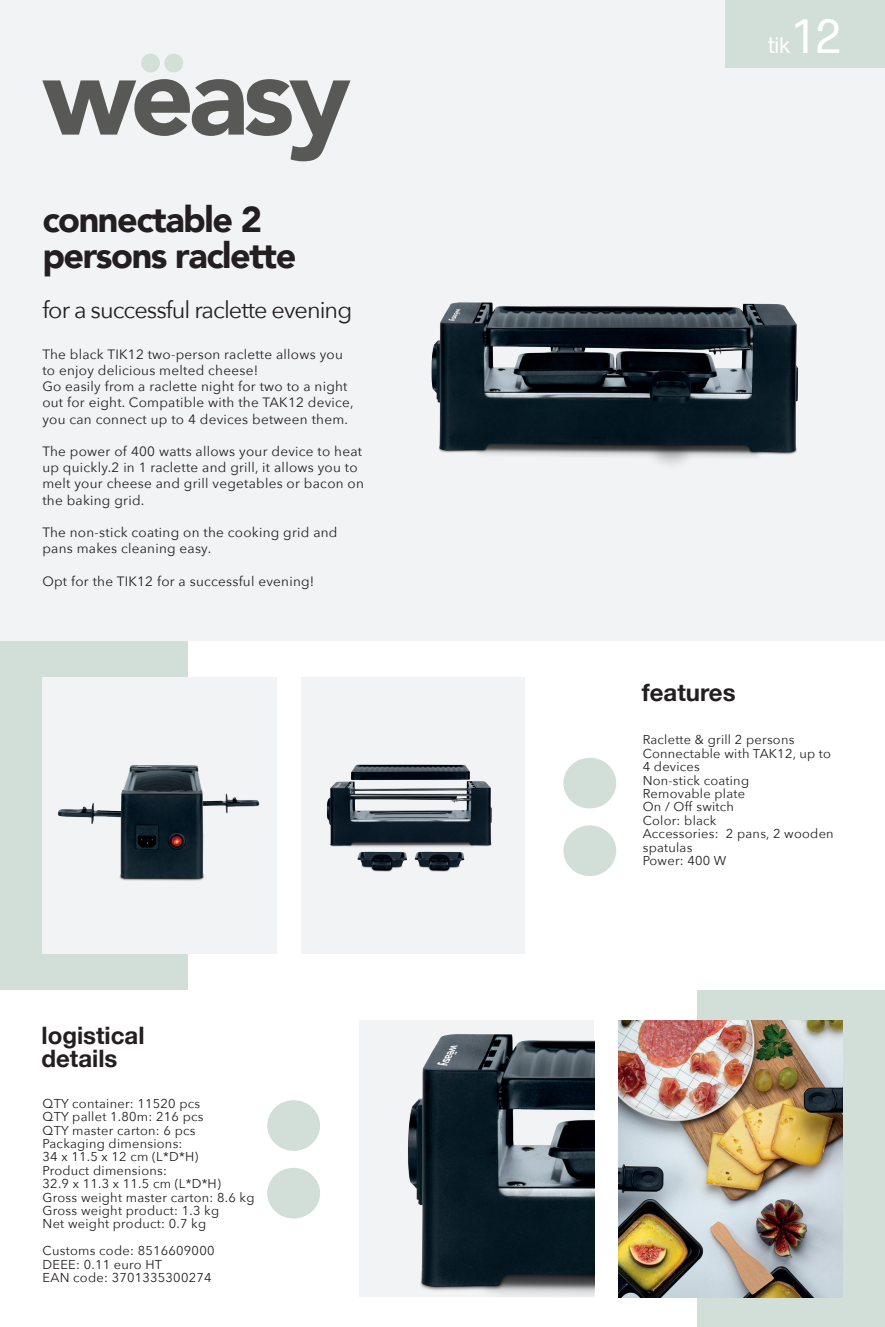
<style>
.page{position:relative;width:885px;height:1327px;background:#fff}
.page>*{position:absolute;margin:0;border:0;box-sizing:border-box;transform-origin:0 0}
.t1{font:900 36px/36px "Avenir";letter-spacing:-.04em;color:#231f20}
.t2{font:700 24px "Helvetica Neue";color:#231f20}
.t3{font:23.4px "Avenir Next";letter-spacing:-.04em;color:#231f20}
.t4{font:22.8px "Radnika Next";color:#fff}
.t5{font:13.5px/16.2px "Avenir Next";letter-spacing:.02em;color:#231f20}
.t6{font:12.9px/13.4px "Avenir Next";letter-spacing:.02em;color:#231f20}
.s1{font-size:48.75px}
</style>
<div class="page">
<div style="left:697px;top:990px;width:187px;height:337px;background:#d2dfd8"></div>
<div style="left:302px;top:677px;width:222px;height:277px;background:#f2f3f4"></div>
<div style="left:0;top:640px;width:188px;height:350px;background:#d2dfd8"></div>
<div style="left:42px;top:677px;width:235px;height:277px;background:#f2f3f4"></div>
<div style="left:0;top:0;width:884px;height:640px;background:#f2f3f4"></div>
<div style="left:725px;top:0;width:159px;height:67px;background:#d2dfd8"></div>
<svg style="left:141px;top:54px;width:42px;height:18px"></svg>
<svg style="left:42px;top:79px;width:308px;height:82px"></svg>
<div style="left:563px;top:825px;width:53px;height:51px;background:#d2dfd8;border-radius:50%"></div>
<div style="left:563px;top:758px;width:53px;height:50px;background:#d2dfd8;border-radius:50%"></div>
<div style="left:267px;top:1100px;width:53px;height:51px;background:#d2dfd8;border-radius:50%"></div>
<div style="left:267px;top:1167px;width:53px;height:51px;background:#d2dfd8;border-radius:50%"></div>
<img style="left:359px;top:1020px;width:235px;height:277px">
<img style="left:618px;top:1020px;width:224px;height:277px">
<img style="left:58px;top:765px;width:202px;height:116px">
<img style="left:326px;top:764px;width:166px;height:108px">
<img style="left:347px;top:140px;width:452px;height:324px">
<p class="t1" style="left:42px;top:200px;width:255px">connectable 2 persons raclette</p>
<p class="t3" style="left:42px;top:290px;width:311px">for a successful raclette evening</p>
<p class="t5" style="left:42px;top:345px;width:302px">The black TIK12 two-person raclette allows you to enjoy delicious melted cheese!</p>
<p class="t5" style="left:42px;top:378px;width:313px">Go easily from a raclette night for two to a night out for eight. Compatible with the TAK12 device, you can connect up to 4 devices between them.</p>
<p class="t5" style="left:42px;top:443px;width:323px">The power of 400 watts allows your device to heat up quickly.2 in 1 raclette and grill, it allows you to melt your cheese and grill vegetables or bacon on the baking grid.</p>
<p class="t5" style="left:42px;top:524px;width:297px">The non-stick coating on the cooking grid and pans makes cleaning easy.</p>
<p class="t5" style="left:42px;top:572px;width:273px">Opt for the TIK12 for a successful evening!</p>
<p class="t2" style="left:42px;top:1016px;width:104px">logistical</p>
<p class="t2" style="left:42px;top:1039px;width:77px">details</p>
<p class="t6" style="left:43px;top:1096px;width:159px">QTY container: 11520 pcs</p>
<p class="t6" style="left:43px;top:1109px;width:162px">QTY pallet 1.80m: 216 pcs</p>
<p class="t6" style="left:43px;top:1122px;width:154px">QTY master carton: 6 pcs</p>
<p class="t6" style="left:43px;top:1136px;width:157px">Packaging dimensions:<br>34 x 11.5 x 12 cm (L*D*H)</p>
<p class="t6" style="left:43px;top:1163px;width:180px">Product dimensions:<br>32.9 x 11.3 x 11.5 cm (L*D*H)</p>
<p class="t6" style="left:43px;top:1190px;width:213px">Gross weight master carton: 8.6 kg</p>
<p class="t6" style="left:43px;top:1203px;width:178px">Gross weight product: 1.3 kg</p>
<p class="t6" style="left:43px;top:1216px;width:165px">Net weight product: 0.7 kg</p>
<p class="t6" style="left:43px;top:1243px;width:173px">Customs code: 8516609000</p>
<p class="t6" style="left:43px;top:1257px;width:121px">DEEE: 0.11 euro HT</p>
<p class="t6" style="left:43px;top:1270px;width:170px">EAN code: 3701335300274</p>
<p class="t4" style="left:767px;top:32px;width:76px">tik<span class="s1">12</span></p>
<p class="t2" style="left:641px;top:673px;width:95px">features</p>
<p class="t6" style="left:642px;top:732px;width:153px">Raclette &amp; grill 2 persons</p>
<p class="t6" style="left:642px;top:746px;width:190px">Connectable with TAK12, up to<br>4 devices</p>
<p class="t6" style="left:642px;top:773px;width:108px">Non-stick coating</p>
<p class="t6" style="left:642px;top:786px;width:104px">Removable plate</p>
<p class="t6" style="left:642px;top:800px;width:93px">On / Off switch</p>
<p class="t6" style="left:642px;top:813px;width:75px">Color: black</p>
<p class="t6" style="left:642px;top:826px;width:192px">Accessories: 2 pans, 2 wooden spatulas</p>
<p class="t6" style="left:642px;top:853px;width:85px">Power: 400 W</p>
</div>
